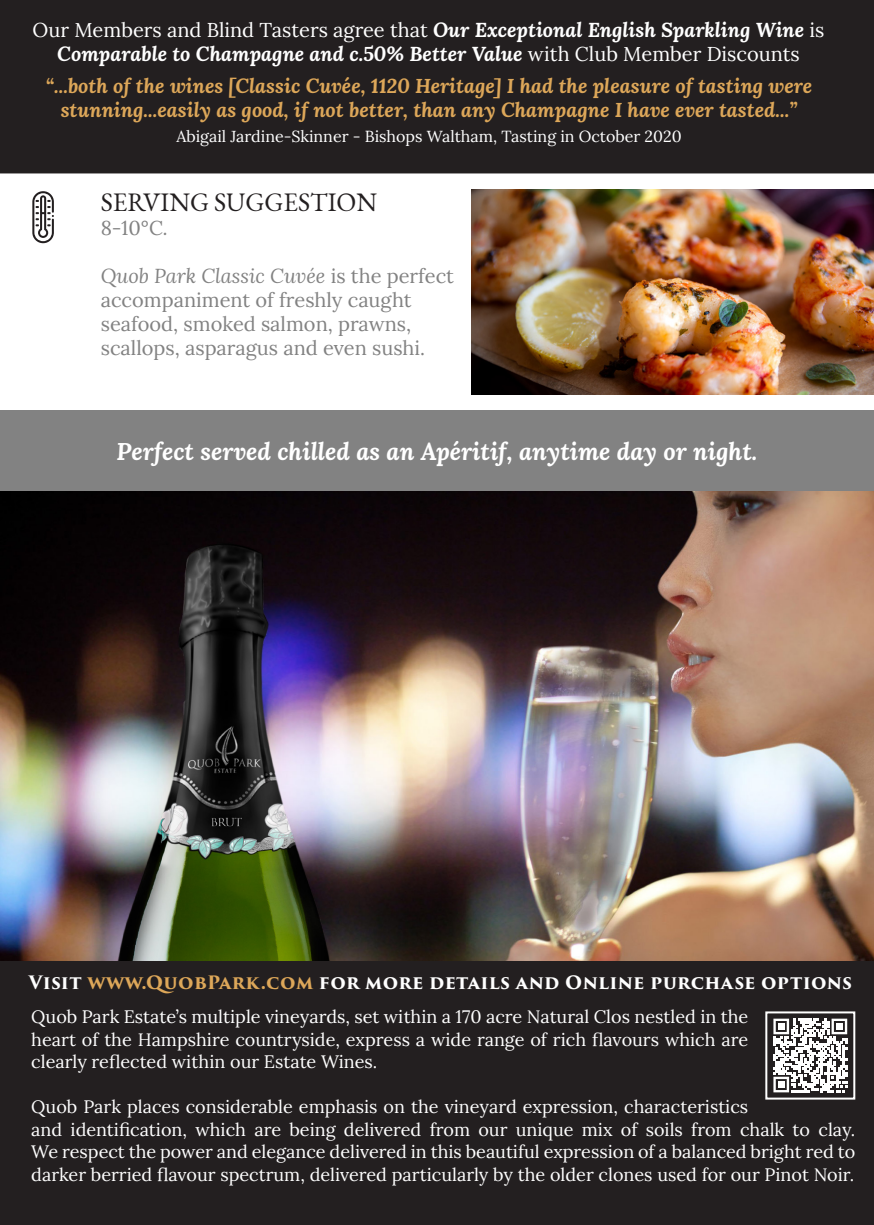
<style>
.page{position:relative;width:874px;height:1225px;background:#fff}
.page>*{position:absolute;margin:0;border:0;box-sizing:border-box;transform-origin:0 0}
.t1{font:26px "EB Garamond";color:#231f20}
.t2{font:italic 700 24px "Lora";color:#fff}
.t3{font:italic 700 20px/24px "Lora";color:#dda759;text-align:center}
.t4{font:20px/24px "Lora";color:#828282}
.t5{font:20px "Lora";color:#fff}
.t6{font:italic 700 20px "Lora";color:#fff}
.t7{font:18px/22.4px "Lora";color:#fff;text-align:justify}
.t8{font:700 18px "Trajan Pro 3";letter-spacing:.015em;color:#fff}
.t9{font:16px "Lora";color:#fff}
.s1{font-weight:700;font-style:italic}
.s2{font-weight:400;font-style:normal}
.s3{font-style:italic}
.s4{color:#dda759}
</style>
<div class="page">
<div style="left:0;top:960px;width:873px;height:265px;background:#231f20"></div>
<div style="left:0;top:0;width:873px;height:173px;background:#231f20"></div>
<svg style="left:773px;top:1018px;width:73px;height:74px"></svg>
<div style="left:777px;top:1023px;width:7px;height:6px;background:#fff"></div>
<div style="left:835px;top:1023px;width:7px;height:6px;background:#fff"></div>
<div style="left:777px;top:1081px;width:7px;height:7px;background:#fff"></div>
<div style="left:765px;top:1011px;width:89px;height:88px;border:2px solid #fff"></div>
<img style="left:471px;top:189px;width:402px;height:206px">
<img style="left:0;top:490px;width:873px;height:470px">
<img style="left:109px;top:524px;width:228px;height:436px">
<div style="left:0;top:410px;width:873px;height:80px;background:#828282"></div>
<p class="t5" style="left:33px;top:15px;width:792px">Our Members and Blind Tasters agree that <span class="s1">Our Exceptional English Sparkling Wine</span> is</p>
<p class="t6" style="left:57px;top:40px;width:743px">Comparable to Champagne and c.50% Better Value <span class="s2">with Club Member Discounts</span></p>
<p class="t3" style="left:46px;top:73px;width:767px">“...both of the wines [Classic Cuvée, 1120 Heritage] I had the pleasure of tasting were stunning...easily as good, if not better, than any Champagne I have ever tasted...”</p>
<p class="t9" style="left:176px;top:124px;width:506px">Abigail Jardine-Skinner - Bishops Waltham, Tasting in October 2020</p>
<p class="t1" style="left:101px;top:185px;width:277px">SERVING SUGGESTION</p>
<p class="t4" style="left:101px;top:214px;width:68px">8-10°C<span class="s3">.</span></p>
<p class="t4" style="left:101px;top:262px;width:354px"><span class="s3">Quob Park Classic Cuvée</span> is the perfect accompaniment of freshly caught seafood, smoked salmon, prawns, scallops, asparagus and even sushi.</p>
<p class="t2" style="left:116px;top:434px;width:642px">Perfect served chilled as an Apéritif, anytime day or night.</p>
<p class="t8" style="left:29px;top:969px;width:823px">Visit <span class="s4">www.QuobPark.com</span> for more details and Online purchase options</p>
<p class="t7" style="left:31px;top:1004px;width:718px">Quob Park Estate’s multiple vineyards, set within a 170 acre Natural Clos nestled in the heart of the Hampshire countryside, express a wide range of rich flavours which are clearly reflected within our Estate Wines.</p>
<p class="t7" style="left:31px;top:1094px;width:825px;text-align:left">Quob Park places considerable emphasis on the vineyard expression, characteristics<br>and identification, which are being delivered from our unique mix of soils from chalk to clay.<br>We respect the power and elegance delivered in this beautiful expression of a balanced bright red to darker berried flavour spectrum, delivered particularly by the older clones used for our Pinot Noir.</p>
</div>
